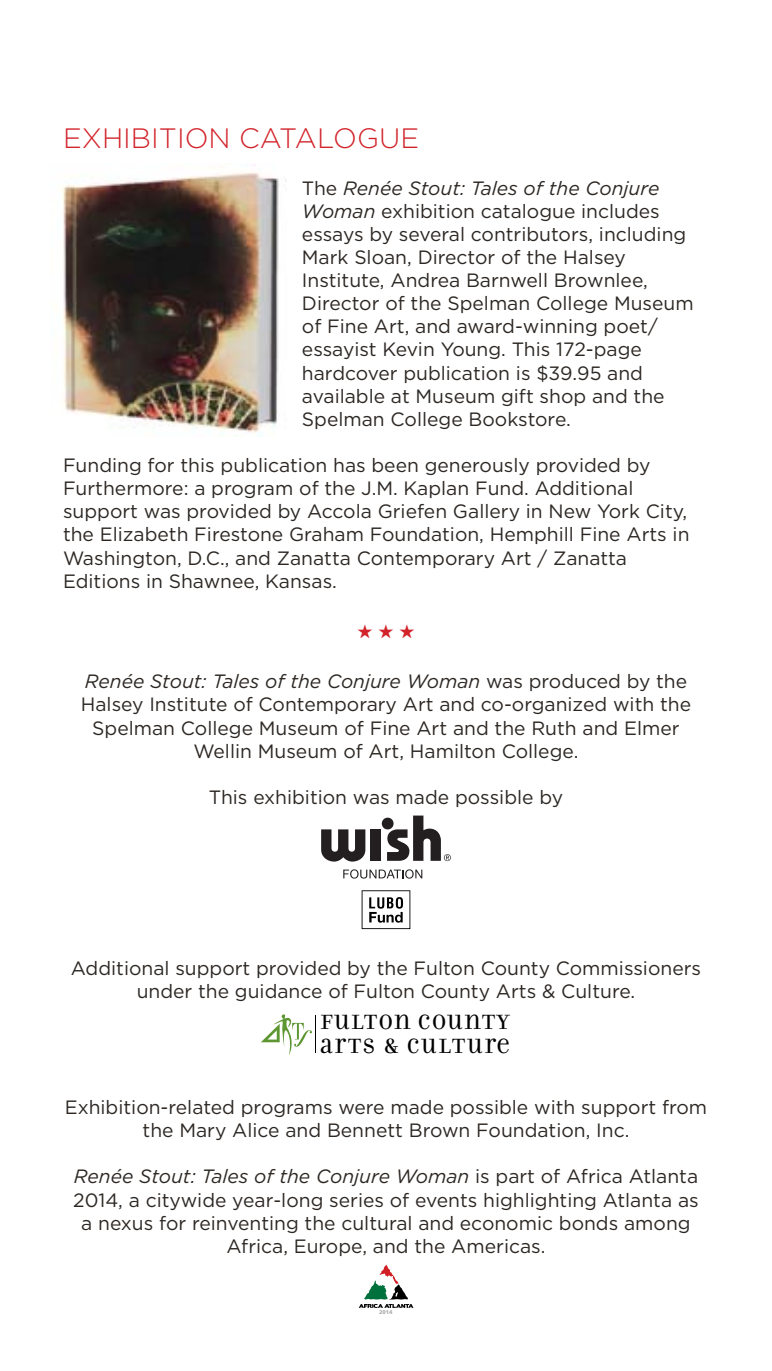
<style>
.page{position:relative;width:772px;height:1371px;background:#fff}
.page>*{position:absolute;margin:0;border:0;box-sizing:border-box;transform-origin:0 0}
.t1{font:300 28px "Gotham";color:#d2232a}
.t2{font:22.05px "Filosofia Unicase";letter-spacing:.08em;color:#000}
.t3{font:22.05px "Filosofia Unicase";letter-spacing:.06em;color:#000}
.t4{font:19.25px/23.1px "Gotham";color:#2c2723;text-align:center}
.t5{font:19.25px "Zapf Dingbats ITC";color:#d2232a}
.t6{font:5.42px "Humanist 777 BT Black B";color:#a7a9ac}
.s1{font-style:italic}
</style>
<div class="page">
<svg style="left:321px;top:829px;width:44px;height:32px"></svg>
<div style="left:382px;top:817px;width:11px;height:12px;background:#231f20;border-radius:50%"></div>
<div style="left:371px;top:829px;width:10px;height:31px;background:#231f20"></div>
<svg style="left:387px;top:815px;width:64px;height:46px"></svg>
<svg style="left:343px;top:869px;width:79px;height:9px"></svg>
<svg style="left:362px;top:890px;width:48px;height:39px"></svg>
<svg style="left:261px;top:1014px;width:51px;height:41px"></svg>
<hr style="left:315px;top:1014px;width:1px;height:38px;background:#000">
<svg style="left:359px;top:1265px;width:54px;height:42px"></svg>
<img style="left:61px;top:165px;width:218px;height:272px">
<h1 class="t1" style="left:63px;top:121px;width:357px">EXHIBITION CATALOGUE</h1>
<p class="t4" style="left:302px;top:176px;width:393px;text-align:left">The <span class="s1">Renée Stout: Tales of the Conjure Woman</span> exhibition catalogue includes essays by several contributors, including Mark Sloan, Director of the Halsey Institute, Andrea Barnwell Brownlee, Director of the Spelman College Museum of Fine Art, and award-winning poet/ essayist Kevin Young. This 172-page hardcover publication is $39.95 and available at Museum gift shop and the Spelman College Bookstore.</p>
<p class="t4" style="left:63px;top:453px;width:628px;text-align:left">Funding for this publication has been generously provided by Furthermore: a program of the J.M. Kaplan Fund. Additional support was provided by Accola Griefen Gallery in New York City, the Elizabeth Firestone Graham Foundation, Hemphill Fine Arts in Washington, D.C., and Zanatta Contemporary Art / Zanatta Editions in Shawnee, Kansas.</p>
<p class="t5" style="left:357px;top:622px;width:59px">★ ★ ★</p>
<p class="t4" style="left:81px;top:669px;width:612px"><span class="s1">Renée Stout: Tales of the Conjure Woman</span> was produced by the Halsey Institute of Contemporary Art and co-organized with the Spelman College Museum of Fine Art and the Ruth and Elmer Wellin Museum of Art, Hamilton College.</p>
<p class="t4" style="left:209px;top:785px;width:356px">This exhibition was made possible by</p>
<p class="t4" style="left:71px;top:956px;width:632px">Additional support provided by the Fulton County Commissioners under the guidance of Fulton County Arts &amp; Culture.</p>
<p class="t2" style="left:320px;top:1032px;width:191px">ARTS &amp; CULTURE</p>
<p class="t3" style="left:320px;top:1009px;width:190px">FULTON COUNTY</p>
<p class="t4" style="left:65px;top:1095px;width:644px">Exhibition-related programs were made possible with support from the Mary Alice and Bennett Brown Foundation, Inc.</p>
<p class="t4" style="left:73px;top:1164px;width:627px"><span class="s1">Renée Stout: Tales of the Conjure Woman</span> is part of Africa Atlanta 2014, a citywide year-long series of events highlighting Atlanta as a nexus for reinventing the cultural and economic bonds among Africa, Europe, and the Americas.</p>
<p class="t6" style="left:379px;top:1309px;width:15px">2014</p>
</div>
